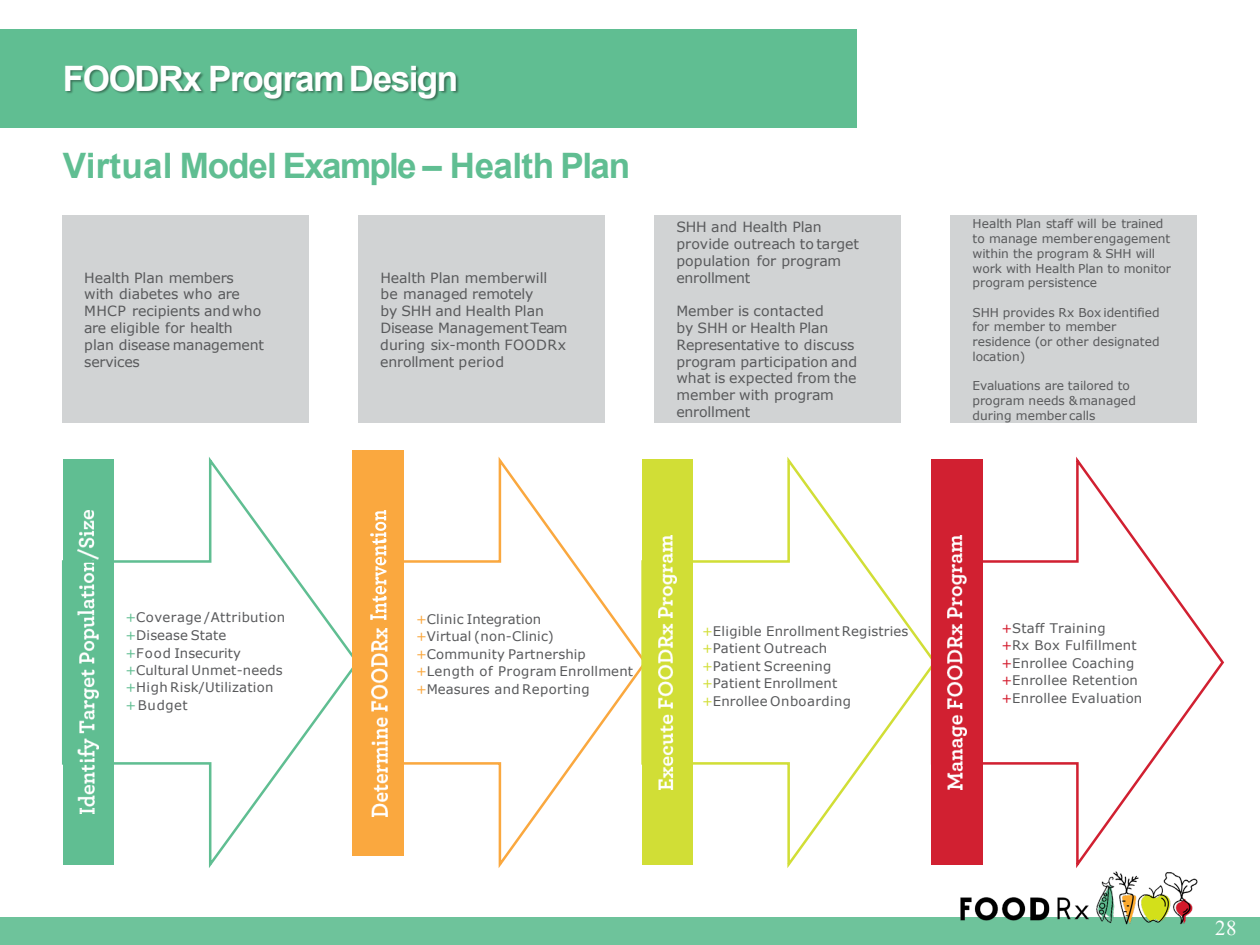
<style>
.page{position:relative;width:1260px;height:945px;background:#fff}
.page>*{position:absolute;margin:0;border:0;box-sizing:border-box;transform-origin:0 0}
.t1{font:700 35px "Arial";letter-spacing:-.03em;color:#60be92}
.t2{font:700 35px "Arial";letter-spacing:-.04em;color:#fff}
.t3{font:21px "Times New Roman";color:#fff}
.t4{font:14px/16.8px "Verdana";letter-spacing:-.005em;color:#58595b}
.t5{font:13.3px "Verdana";letter-spacing:.02em;color:#58595b}
.t6{font:12.25px/14.7px "Verdana";color:#58595b}
.s1{color:#60be92}
.s2{color:#faa83f}
.s3{color:#d1de36}
.s4{color:#d3192b}
</style>
<div class="page">
<div style="left:0;top:917px;width:1260px;height:28px;background:#6ec39b"></div>
<img style="left:1096px;top:876px;width:17px;height:47px">
<img style="left:1139px;top:885px;width:24px;height:38px">
<img style="left:1163px;top:872px;width:35px;height:53px">
<img style="left:1113px;top:872px;width:26px;height:53px">
<img style="left:960px;top:897px;width:129px;height:24px">
<svg style="left:62px;top:457px;width:290px;height:411px"></svg>
<svg style="left:352px;top:453px;width:288px;height:415px"></svg>
<div style="left:353px;top:450px;width:51px;height:406px;background:#faa83f"></div>
<img style="left:372px;top:629px;width:15px;height:187px">
<svg style="left:640px;top:457px;width:290px;height:411px"></svg>
<div style="left:642px;top:460px;width:51px;height:405px;background:#d1de36"></div>
<img style="left:658px;top:535px;width:19px;height:255px">
<svg style="left:930px;top:456px;width:294px;height:416px"></svg>
<div style="left:932px;top:460px;width:51px;height:405px;background:#d12031"></div>
<img style="left:948px;top:536px;width:19px;height:253px">
<div style="left:0;top:29px;width:857px;height:98px;background:#60be92"></div>
<img style="left:66px;top:66px;width:119px;height:28px">
<img style="left:185px;top:66px;width:141px;height:35px">
<img style="left:326px;top:66px;width:133px;height:35px">
<div style="left:62px;top:215px;width:247px;height:208px;background:#d1d3d4"></div>
<div style="left:358px;top:215px;width:247px;height:208px;background:#d1d3d4"></div>
<div style="left:654px;top:215px;width:247px;height:208px;background:#d1d3d4"></div>
<div style="left:950px;top:215px;width:247px;height:208px;background:#d1d3d4"></div>
<svg style="left:370px;top:510px;width:17px;height:110px"></svg>
<h1 class="t2" style="left:63px;top:54px;width:397px">FOODRx Program Design</h1>
<p class="t1" style="left:63px;top:141px;width:569px">Virtual Model Example – Health Plan</p>
<p class="t4" style="left:84px;top:269px;width:181px">Health Plan members with diabetes who are<br>MHCP recipients and who are eligible for health plan disease management services</p>
<p class="t4" style="left:380px;top:269px;width:169px">Health Plan memberwill be managed remotely by SHH and Health Plan</p>
<p class="t4" style="left:380px;top:319px;width:189px;text-align:justify">Disease ManagementTeam during six-month FOODRx enrollment period</p>
<p class="t4" style="left:676px;top:219px;width:184px">SHH and Health Plan provide outreach to target population for program enrollment</p>
<p class="t4" style="left:676px;top:303px;width:154px">Member is contacted by SHH or Health Plan</p>
<p class="t4" style="left:676px;top:336px;width:182px">Representative to discuss program participation and what is expected from the member with program enrollment</p>
<p class="t6" style="left:973px;top:217px;width:200px">Health Plan staff will be trained to manage memberengagement within the program &amp; SHH will work with Health Plan to monitor program persistence</p>
<p class="t6" style="left:973px;top:305px;width:189px">SHH provides Rx Box identified for member to member residence (or other designated location)</p>
<p class="t6" style="left:973px;top:378px;width:165px">Evaluations are tailored to program needs &amp;managed during member calls</p>
<p class="t5" style="left:126px;top:609px;width:161px"><span class="s1">+</span> Coverage /Attribution</p>
<p class="t5" style="left:126px;top:626px;width:102px"><span class="s1">+</span> Disease State</p>
<p class="t5" style="left:126px;top:644px;width:117px"><span class="s1">+</span> Food Insecurity</p>
<p class="t5" style="left:126px;top:661px;width:159px"><span class="s1">+</span> Cultural Unmet-needs</p>
<p class="t5" style="left:126px;top:678px;width:149px"><span class="s1">+</span> High Risk/Utilization</p>
<p class="t5" style="left:126px;top:696px;width:64px"><span class="s1">+</span>Budget</p>
<p class="t5" style="left:416px;top:610px;width:127px"><span class="s2">+</span> Clinic Integration</p>
<p class="t5" style="left:416px;top:627px;width:139px"><span class="s2">+</span> Virtual (non-Clinic)</p>
<p class="t5" style="left:416px;top:645px;width:171px"><span class="s2">+</span> Community Partnership</p>
<p class="t5" style="left:416px;top:662px;width:218px"><span class="s2">+</span> Length of Program Enrollment</p>
<p class="t5" style="left:416px;top:680px;width:175px"><span class="s2">+</span> Measures and Reporting</p>
<p class="t5" style="left:702px;top:622px;width:208px"><span class="s3">+</span> Eligible EnrollmentRegistries</p>
<p class="t5" style="left:702px;top:639px;width:127px"><span class="s3">+</span> Patient Outreach</p>
<p class="t5" style="left:702px;top:657px;width:131px"><span class="s3">+</span> Patient Screening</p>
<p class="t5" style="left:702px;top:674px;width:137px"><span class="s3">+</span> Patient Enrollment</p>
<p class="t5" style="left:702px;top:692px;width:151px"><span class="s3">+</span> Enrollee Onboarding</p>
<p class="t5" style="left:1001px;top:619px;width:106px"><span class="s4">+</span>Staff Training</p>
<p class="t5" style="left:1001px;top:636px;width:137px"><span class="s4">+</span>Rx Box Fulfillment</p>
<p class="t5" style="left:1001px;top:654px;width:134px"><span class="s4">+</span>Enrollee Coaching</p>
<p class="t5" style="left:1001px;top:671px;width:138px"><span class="s4">+</span>Enrollee Retention</p>
<p class="t5" style="left:1001px;top:689px;width:142px"><span class="s4">+</span>Enrollee Evaluation</p>
<p class="t3" style="left:1215px;top:913px;width:23px">28</p>
</div>
